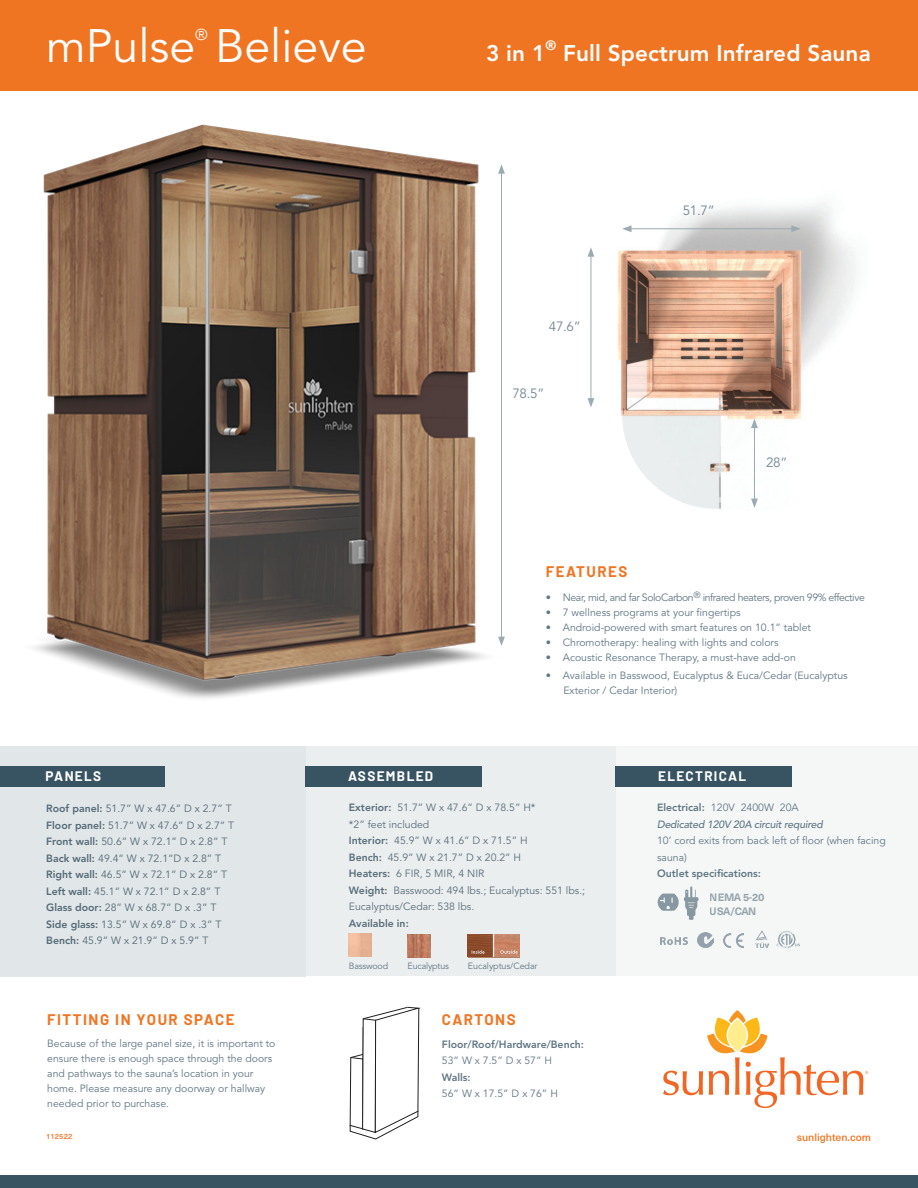
<style>
.page{position:relative;width:918px;height:1188px;background:#fff}
.page>*{position:absolute;margin:0;border:0;box-sizing:border-box;transform-origin:0 0}
.t1{font:46.5px "Avenir LT Std";color:#fff}
.t2{font:800 22.5px "Avenir LT Std";letter-spacing:.005em;color:#fff}
.t3{font:15.75px "Avenir LT Std";color:#fff}
.t4{font:700 15px "Barlow";letter-spacing:.1em;color:#f07523}
.t5{font:700 13.5px "Barlow";letter-spacing:.1em;color:#fff}
.t6{font:800 13.5px "Avenir LT Std";color:#fff}
.t7{font:13.35px "Avenir LT Std";letter-spacing:-.02em;color:#748792}
.t8{font:10.5px/16.5px "Avenir LT Std";color:#607683}
.t9{font:800 10.5px "Avenir LT Std";color:#607683}
.t10{font:10.5px "Avenir LT Std";letter-spacing:-.04em;color:#607683}
.t11{font:italic 500 10.5px "Avenir LT Std";letter-spacing:-.02em;color:#607683}
.t12{font:700 10.5px/13.5px "Neue Haas Unica W1 G";letter-spacing:-.04em;color:#9caab1}
.t13{font:500 10.5px "Neue Haas Unica W1 G";color:#f07523}
.t14{font:9px "Avenir LT Std";letter-spacing:-.02em;color:#607683}
.t15{font:500 7.5px "Neue Haas Unica W1 G";color:#f07523}
.s1{font-weight:800}
</style>
<div class="page">
<img style="left:587px;top:203px;width:269px;height:306px">
<img style="left:33px;top:124px;width:472px;height:575px">
<hr style="left:629px;top:228px;width:165px;height:1px;background:#9caab1">
<svg style="left:622px;top:225px;width:10px;height:7px"></svg>
<svg style="left:791px;top:225px;width:10px;height:7px"></svg>
<hr style="left:591px;top:254px;width:1px;height:147px;background:#9caab1">
<svg style="left:588px;top:247px;width:6px;height:10px"></svg>
<svg style="left:588px;top:398px;width:6px;height:10px"></svg>
<hr style="left:754px;top:426px;width:1px;height:75px;background:#9caab1">
<svg style="left:751px;top:419px;width:7px;height:9px"></svg>
<svg style="left:751px;top:499px;width:7px;height:9px"></svg>
<div style="left:0;top:746px;width:918px;height:230px;background:#f5f7f7"></div>
<div style="left:0;top:746px;width:616px;height:230px;background:#ebeeef"></div>
<div style="left:0;top:746px;width:306px;height:230px;background:#e1e6e8"></div>
<div style="left:0;top:0;width:918px;height:91px;background:#f07523"></div>
<img style="left:349px;top:933px;width:22px;height:24px">
<img style="left:698px;top:932px;width:15px;height:16px">
<img style="left:724px;top:933px;width:20px;height:14px">
<img style="left:755px;top:930px;width:14px;height:18px">
<img style="left:777px;top:931px;width:23px;height:18px">
<img style="left:660px;top:937px;width:27px;height:8px">
<div style="left:0;top:1175px;width:918px;height:13px;background:#385463"></div>
<img style="left:408px;top:934px;width:22px;height:24px">
<div style="left:468px;top:934px;width:51px;height:24px;background:#b48364"></div>
<img style="left:468px;top:934px;width:51px;height:23px">
<hr style="left:501px;top:171px;width:1px;height:468px;background:#9caab1">
<svg style="left:498px;top:164px;width:7px;height:10px"></svg>
<svg style="left:498px;top:637px;width:7px;height:9px"></svg>
<div style="left:0;top:766px;width:165px;height:21px;background:#385463"></div>
<div style="left:306px;top:766px;width:176px;height:21px;background:#385463"></div>
<div style="left:616px;top:766px;width:176px;height:21px;background:#385463"></div>
<svg style="left:350px;top:1007px;width:70px;height:132px"></svg>
<svg style="left:663px;top:1010px;width:205px;height:98px"></svg>
<svg style="left:658px;top:887px;width:41px;height:33px"></svg>
<svg style="left:622px;top:415px;width:98px;height:94px"></svg>
<p class="t1" style="left:46px;top:19px;width:322px">mPulse Believe</p>
<p class="t3" style="left:195px;top:25px;width:14px">®</p>
<p class="t2" style="left:486px;top:40px;width:61px">3 in 1</p>
<p class="t6" style="left:545px;top:38px;width:12px">®</p>
<p class="t2" style="left:563px;top:40px;width:309px">Full Spectrum Infrared Sauna</p>
<p class="t7" style="left:549px;top:319px;width:33px">47.6”</p>
<p class="t7" style="left:512px;top:385px;width:33px">78.5”</p>
<p class="t7" style="left:683px;top:202px;width:33px">51.7”</p>
<p class="t7" style="left:766px;top:454px;width:23px">28”</p>
<p class="t4" style="left:546px;top:560px;width:83px">FEATURES</p>
<p class="t10" style="left:546px;top:591px;width:321px">• Near, mid, and far SoloCarbon<sup>®</sup> infrared heaters, proven 99% effective</p>
<p class="t8" style="left:546px;top:604px;width:196px">• 7 wellness programs at your fingertips</p>
<p class="t8" style="left:546px;top:619px;width:267px">• Android-powered with smart features on 10.1” tablet</p>
<p class="t8" style="left:546px;top:634px;width:234px">• Chromotherapy: healing with lights and colors</p>
<p class="t8" style="left:546px;top:649px;width:251px">• Acoustic Resonance Therapy, a must-have add-on</p>
<p class="t8" style="left:546px;top:667px;width:303px">• Available in Basswood, Eucalyptus &amp; Euca/Cedar (Eucalyptus</p>
<p class="t8" style="left:563px;top:682px;width:115px">Exterior / Cedar Interior)</p>
<p class="t5" style="left:46px;top:766px;width:57px">PANELS</p>
<p class="t5" style="left:348px;top:766px;width:87px">ASSEMBLED</p>
<p class="t5" style="left:658px;top:766px;width:90px">ELECTRICAL</p>
<p class="t8" style="left:46px;top:801px;width:190px"><span class="s1">Roof panel:</span> 51.7” W x 47.6” D x 2.7” T <span class="s1">Floor panel:</span> 51.7” W x 47.6” D x 2.7” T <span class="s1">Front wall:</span> 50.6” W x 72.1” D x 2.8” T <span class="s1">Back wall:</span> 49.4” W x 72.1”D x 2.8” T <span class="s1">Right wall:</span> 46.5” W x 72.1” D x 2.8” T <span class="s1">Left wall:</span> 45.1” W x 72.1” D x 2.8” T <span class="s1">Glass door:</span> 28” W x 68.7” D x .3” T <span class="s1">Side glass:</span> 13.5” W x 69.8” D x .3” T <span class="s1">Bench:</span> 45.9” W x 21.9” D x 5.9” T</p>
<p class="t4" style="left:47px;top:1008px;width:189px">FITTING IN YOUR SPACE</p>
<p class="t8" style="left:47px;top:1036px;width:230px;line-height:15px">Because of the large panel size, it is important to ensure there is enough space through the doors and pathways to the sauna’s location in your home. Please measure any doorway or hallway needed prior to purchase.</p>
<p class="t15" style="left:46px;top:1131px;width:28px">112522</p>
<p class="t8" style="left:349px;top:800px;width:238px"><span class="s1">Exterior:</span> 51.7” W x 47.6” D x 78.5” H*<br>*2” feet included<br><span class="s1">Interior:</span> 45.9” W x 41.6” D x 71.5” H<br><span class="s1">Bench:</span> 45.9” W x 21.7” D x 20.2” H<br><span class="s1">Heaters:</span> 6 FIR, 5 MIR, 4 NIR<br><span class="s1">Weight:</span> Basswood: 494 lbs.; Eucalyptus: 551 lbs.;<br>Eucalyptus/Cedar: 538 lbs.</p>
<p class="t9" style="left:349px;top:917px;width:61px">Available in:</p>
<p class="t14" style="left:349px;top:960px;width:41px">Basswood</p>
<p class="t14" style="left:408px;top:960px;width:43px">Eucalyptus</p>
<p class="t14" style="left:468px;top:960px;width:71px">Eucalyptus/Cedar</p>
<h3 class="t4" style="left:442px;top:1009px;width:75px">CARTONS</h3>
<p class="t9" style="left:442px;top:1038px;width:143px">Floor/Roof/Hardware/Bench:</p>
<p class="t8" style="left:442px;top:1052px;width:112px">53” W x 7.5” D x 57” H</p>
<p class="t9" style="left:442px;top:1071px;width:30px">Walls:</p>
<p class="t8" style="left:442px;top:1085px;width:117px">56” W x 17.5” D x 76” H</p>
<p class="t8" style="left:657px;top:800px;width:143px"><span class="s1">Electrical:</span> 120V 2400W 20A</p>
<p class="t11" style="left:657px;top:818px;width:167px">Dedicated 120V 20A circuit required</p>
<p class="t8" style="left:657px;top:833px;width:230px">10’ cord exits from back left of floor (when facing sauna)</p>
<p class="t9" style="left:657px;top:867px;width:105px">Outlet specifications:</p>
<p class="t12" style="left:710px;top:890px;width:56px">NEMA 5-20<br>USA/CAN</p>
<p class="t13" style="left:797px;top:1129px;width:76px">sunlighten.com</p>
</div>
